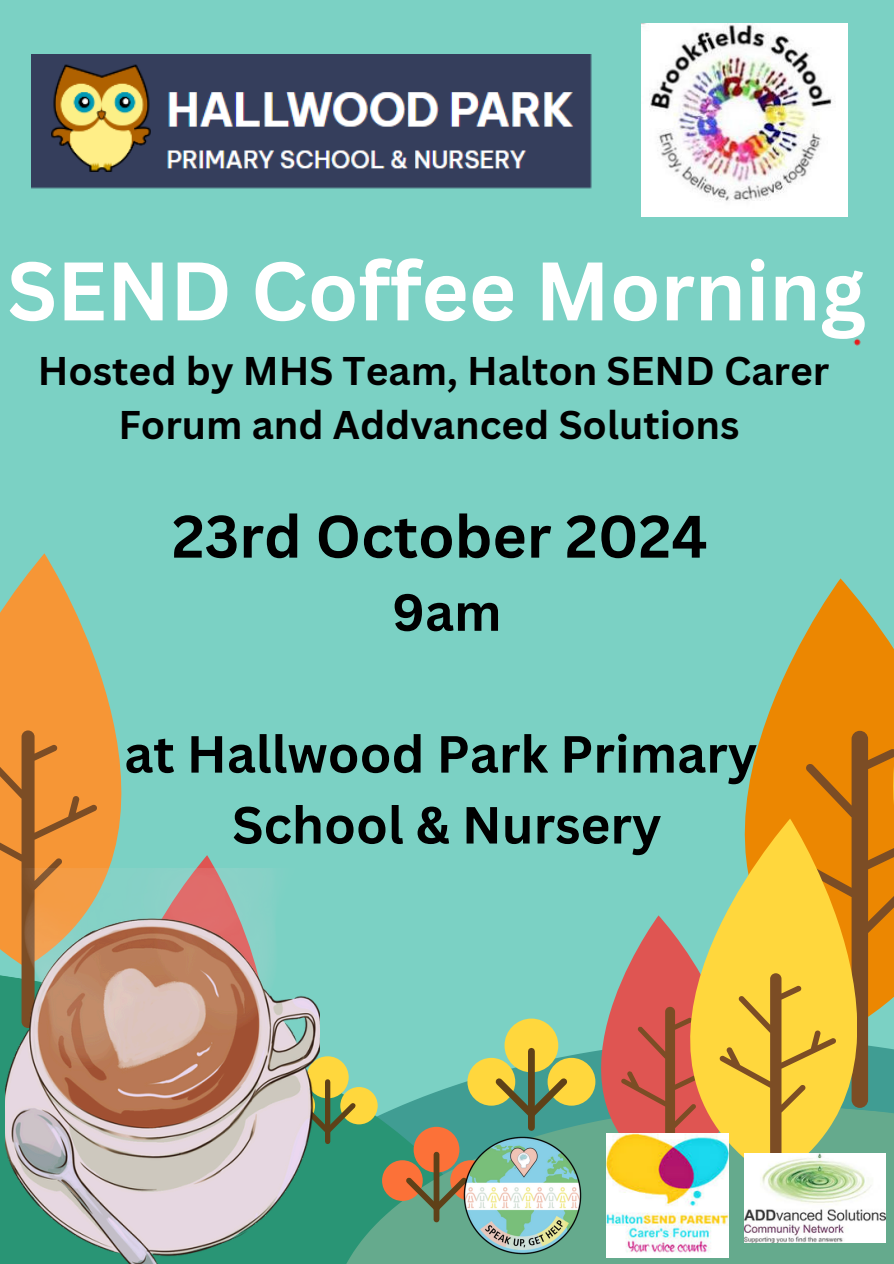
<style>
.page{position:relative;width:894px;height:1264px;background:#fff}
.page>*{position:absolute;margin:0;border:0;box-sizing:border-box;transform-origin:0 0}
.t1{font:700 81px "Canva Sans";color:#fff}
.t2{font:700 58.5px "Canva Sans";color:#000}
.t3{font:700 51px/70.8px "Canva Sans";color:#000;text-align:center}
.t4{font:700 39px/54px "Canva Sans";color:#000;text-align:center}
</style>
<div class="page">
<div style="left:0;top:0;width:893px;height:1263px;background:#7bd1c4"></div>
<svg style="left:0;top:553px;width:115px;height:177px;fill:#f69636"></svg>
<svg style="left:0;top:730px;width:215px;height:493px"></svg>
<svg style="left:319px;top:1069px;width:574px;height:194px;background:#52a68d"></svg>
<svg style="left:763px;top:578px;width:130px;height:152px;fill:#ec8701"></svg>
<svg style="left:601px;top:985px;width:19px;height:195px;fill:#df5552"></svg>
<svg style="left:620px;top:730px;width:273px;height:502px"></svg>
<div style="left:547px;top:1057px;width:48px;height:48px;background:#ffd73d;border-radius:50%"></div>
<div style="left:467px;top:1057px;width:48px;height:48px;background:#ffd73d;border-radius:50%"></div>
<div style="left:504px;top:1018px;width:54px;height:54px;background:#ffd73d;border-radius:50%"></div>
<div style="left:528px;top:1051px;width:6px;height:76px;background:#5f4118"></div>
<svg style="left:489px;top:1072px;width:84px;height:51px"></svg>
<div style="left:340px;top:1086px;width:37px;height:38px;background:#ffd73d;border-radius:50%"></div>
<div style="left:306px;top:1056px;width:42px;height:42px;background:#ffd73d;border-radius:50%"></div>
<div style="left:325px;top:1081px;width:5px;height:60px;background:#5f4118"></div>
<svg style="left:319px;top:1098px;width:41px;height:40px"></svg>
<svg style="left:450px;top:1160px;width:41px;height:40px"></svg>
<div style="left:382px;top:1160px;width:40px;height:40px;background:#fc7138;border-radius:50%"></div>
<div style="left:413px;top:1126px;width:46px;height:46px;background:#fc7138;border-radius:50%"></div>
<div style="left:433px;top:1154px;width:6px;height:65px;background:#5f4118"></div>
<svg style="left:400px;top:1172px;width:59px;height:44px"></svg>
<img style="left:641px;top:23px;width:206px;height:32px">
<img style="left:32px;top:55px;width:829px;height:291px">
<img style="left:5px;top:868px;width:314px;height:395px">
<img style="left:744px;top:1153px;width:141px;height:89px">
<img style="left:606px;top:1133px;width:122px;height:123px">
<img style="left:459px;top:1131px;width:126px;height:126px">
<p class="t1" style="left:7px;top:234px;width:859px">SEND Coffee Morning</p>
<p class="t4" style="left:38px;top:343px;width:792px">Hosted by MHS Team, Halton SEND Carer<br>Forum and Addvanced Solutions</p>
<h3 class="t2" style="left:172px;top:495px;width:537px">23rd October 2024</h3>
<h3 class="t3" style="left:392px;top:575px;width:111px">9am</h3>
<p class="t3" style="left:124px;top:717px;width:634px">at Hallwood Park Primary<br>School &amp; Nursery</p>
</div>
